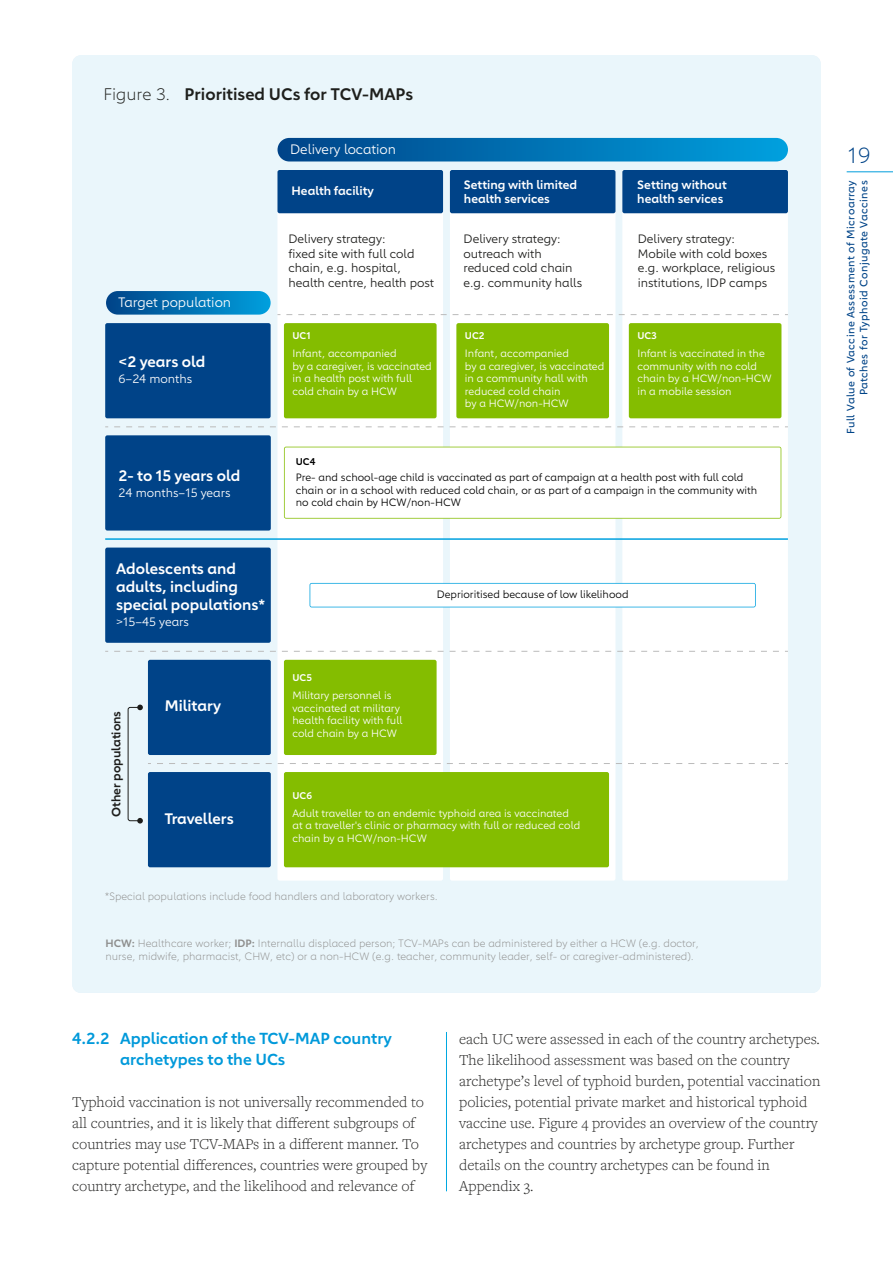
<style>
.page{position:relative;width:893px;height:1263px;background:#fff}
.page>*{position:absolute;margin:0;border:0;box-sizing:border-box;transform-origin:0 0}
.t1{font:300 21.6px "Carnero";color:#048}
.t2{font:600 16.5px "Carnero";color:#1e1f1c}
.t3{font:300 15.75px/21px "Freight Text Pro";color:#282827}
.t4{font:600 15.75px/21px "Carnero";color:#0099da}
.t5{font:600 15px/18px "Carnero";color:#fff}
.t6{font:13.5px "Carnero";color:#fff}
.t7{font:12px/14.4px "Carnero";color:#1d1d1b}
.t8{font:600 12px/14.4px "Carnero";color:#fff}
.t9{font:12px "Carnero";color:#fff}
.t10{font:600 12px "Carnero";color:#1d1d1b}
.t11{font:10.5px/12.6px "Carnero";color:#fff}
.t12{font:300 10.5px/13.5px "Carnero";color:#8e8e8d}
.t13{font:10.5px/12.6px "Carnero";color:#000}
.t14{font:10.5px/12.8px "Carnero";letter-spacing:.04em;color:#048;text-align:right}
.t15{font:600 9.6px "Carnero";color:#fff}
.t16{font:600 9.6px "Carnero";color:#000}
.s1{font-weight:300}
.s2{font-weight:600}
</style>
<div class="page">
<div style="left:72px;top:55px;width:749px;height:938px;background:#eaf6fb"></div>
<div style="left:622px;top:170px;width:166px;height:711px;background:#fff;border-radius:2px"></div>
<div style="left:450px;top:170px;width:165px;height:711px;background:#fff;border-radius:2px"></div>
<div style="left:277px;top:170px;width:166px;height:711px;background:#fff;border-radius:2px"></div>
<div style="left:105px;top:323px;width:166px;height:95px;background:#004388;border-radius:2px"></div>
<div style="left:284px;top:323px;width:153px;height:95px;background:#84bd00;border-radius:2px"></div>
<div style="left:105px;top:435px;width:166px;height:95px;background:#004388;border-radius:2px"></div>
<div style="left:105px;top:548px;width:166px;height:95px;background:#004388;border-radius:2px"></div>
<div style="left:148px;top:660px;width:123px;height:95px;background:#004388;border-radius:2px"></div>
<div style="left:148px;top:772px;width:123px;height:95px;background:#004388;border-radius:2px"></div>
<div style="left:277px;top:170px;width:166px;height:43px;background:#004388;border-radius:2px"></div>
<div style="left:450px;top:170px;width:165px;height:43px;background:#004388;border-radius:2px"></div>
<div style="left:622px;top:170px;width:166px;height:43px;background:#004388;border-radius:2px"></div>
<div style="left:277px;top:138px;width:511px;height:23px;background:linear-gradient(to right,#014388,#00a0de);border-radius:12px"></div>
<div style="left:106px;top:291px;width:165px;height:24px;background:linear-gradient(to right,#004388,#02a0de);border-radius:12px"></div>
<div style="left:284px;top:660px;width:153px;height:95px;background:#84bd00;border-radius:2px"></div>
<div style="left:284px;top:772px;width:325px;height:95px;background:#84bd00;border-radius:2px"></div>
<div style="left:456px;top:323px;width:153px;height:95px;background:#84bd00;border-radius:2px"></div>
<div style="left:629px;top:323px;width:152px;height:95px;background:#84bd00;border-radius:2px"></div>
<svg style="left:114px;top:426px;width:674px;height:1px"></svg>
<svg style="left:286px;top:314px;width:502px;height:1px"></svg>
<svg style="left:114px;top:651px;width:674px;height:1px"></svg>
<hr style="left:105px;top:538px;width:683px;height:2px;background:#00a1df">
<svg style="left:157px;top:763px;width:631px;height:1px"></svg>
<svg style="left:284px;top:447px;width:497px;height:72px"></svg>
<svg style="left:310px;top:583px;width:446px;height:24px"></svg>
<svg style="left:127px;top:705px;width:24px;height:118px;background:#c3d4e0"></svg>
<hr style="left:446px;top:1032px;width:1px;height:159px;background:#00a8e1">
<hr style="left:847px;top:172px;width:46px;height:1px;background:#009edc">
<p class="t2" style="left:103px;top:84px;width:311px"><span class="s1">Figure 3.</span> Prioritised UCs for TCV-MAPs</p>
<p class="t6" style="left:290px;top:141px;width:108px">Delivery location</p>
<p class="t8" style="left:291px;top:183px;width:84px">Health facility</p>
<p class="t8" style="left:464px;top:177px;width:115px">Setting with limited health services</p>
<p class="t8" style="left:637px;top:177px;width:91px">Setting without health services</p>
<p class="t6" style="left:119px;top:294px;width:114px">Target population</p>
<p class="t5" style="left:119px;top:352px;width:88px">&lt;2 years old</p>
<p class="t9" style="left:119px;top:371px;width:75px">6–24 months</p>
<p class="t5" style="left:119px;top:466px;width:123px">2- to 15 years old</p>
<p class="t9" style="left:119px;top:485px;width:114px">24 months–15 years</p>
<p class="t5" style="left:116px;top:560px;width:151px">Adolescents and adults, including special populations*</p>
<p class="t9" style="left:116px;top:615px;width:75px">&gt;15–45 years</p>
<p class="t10" style="left:109px;top:817px;width:108px;rotate:-90deg">Other populations</p>
<p class="t5" style="left:165px;top:697px;width:58px">Military</p>
<p class="t5" style="left:165px;top:809px;width:70px">Travellers</p>
<p class="t7" style="left:288px;top:232px;width:147px">Delivery strategy:<br>fixed site with full cold chain, e.g. hospital, health centre, health post</p>
<p class="t7" style="left:463px;top:232px;width:120px">Delivery strategy: outreach with reduced cold chain e.g. community halls</p>
<p class="t15" style="left:293px;top:330px;width:20px">UC1</p>
<p class="t11" style="left:293px;top:347px;width:141px">Infant, accompanied<br>by a caregiver, is vaccinated in a health post with full cold chain by a HCW</p>
<p class="t16" style="left:296px;top:456px;width:21px">UC4</p>
<p class="t15" style="left:465px;top:330px;width:21px">UC2</p>
<p class="t11" style="left:465px;top:347px;width:141px">Infant, accompanied<br>by a caregiver, is vaccinated in a community hall with reduced cold chain<br>by a HCW/non-HCW</p>
<p class="t7" style="left:638px;top:232px;width:139px">Delivery strategy:<br>Mobile with cold boxes e.g. workplace, religious institutions, IDP camps</p>
<p class="t15" style="left:637px;top:330px;width:21px">UC3</p>
<p class="t11" style="left:637px;top:347px;width:136px">Infant is vaccinated in the community with no cold chain by a HCW/non-HCW in a mobile session</p>
<p class="t13" style="left:296px;top:471px;width:463px">Pre- and school-age child is vaccinated as part of campaign at a health post with full cold chain or in a school with reduced cold chain, or as part of a campaign in the community with no cold chain by HCW/non-HCW</p>
<p class="t15" style="left:293px;top:672px;width:21px">UC5</p>
<p class="t11" style="left:293px;top:689px;width:112px">Military personnel is vaccinated at military health facility with full cold chain by a HCW</p>
<p class="t13" style="left:437px;top:588px;width:193px">Deprioritised because of low likelihood</p>
<p class="t15" style="left:293px;top:789px;width:21px">UC6</p>
<p class="t11" style="left:293px;top:806px;width:289px">Adult traveller to an endemic typhoid area is vaccinated at a traveller's clinic or pharmacy with full or reduced cold chain by a HCW/non-HCW</p>
<p class="t12" style="left:105px;top:890px;width:334px">*Special populations include food handlers and laboratory workers.</p>
<p class="t12" style="left:105px;top:936px;width:595px"><span class="s2">HCW:</span> Healthcare worker; <span class="s2">IDP:</span> Internallu displaced person; TCV-MAPs can be administered by either a HCW (e.g. doctor, nurse, midwife, pharmacist, CHW, etc) or a non-HCW (e.g. teacher, community leader, self- or caregiver-administered).</p>
<h1 class="t1" style="left:848px;top:142px;width:25px">19</h1>
<p class="t14" style="left:844px;top:434px;width:255px;rotate:-90deg">Full Value of Vaccine Assessment of Microarray<br>Patches for Typhoid Conjugate Vaccines</p>
<p class="t4" style="left:120px;top:1028px;width:273px;text-indent:-48px">4.2.2 Application of the TCV-MAP country archetypes to the UCs</p>
<p class="t3" style="left:72px;top:1091px;width:356px">Typhoid vaccination is not universally recommended to all countries, and it is likely that different subgroups of countries may use TCV-MAPs in a different manner. To capture potential differences, countries were grouped by country archetype, and the likelihood and relevance of</p>
<p class="t3" style="left:459px;top:1028px;width:363px">each UC were assessed in each of the country archetypes.<br>The likelihood assessment was based on the country archetype’s level of typhoid burden, potential vaccination policies, potential private market and historical typhoid vaccine use. Figure 4 provides an overview of the country archetypes and countries by archetype group. Further details on the country archetypes can be found in Appendix 3.</p>
</div>
